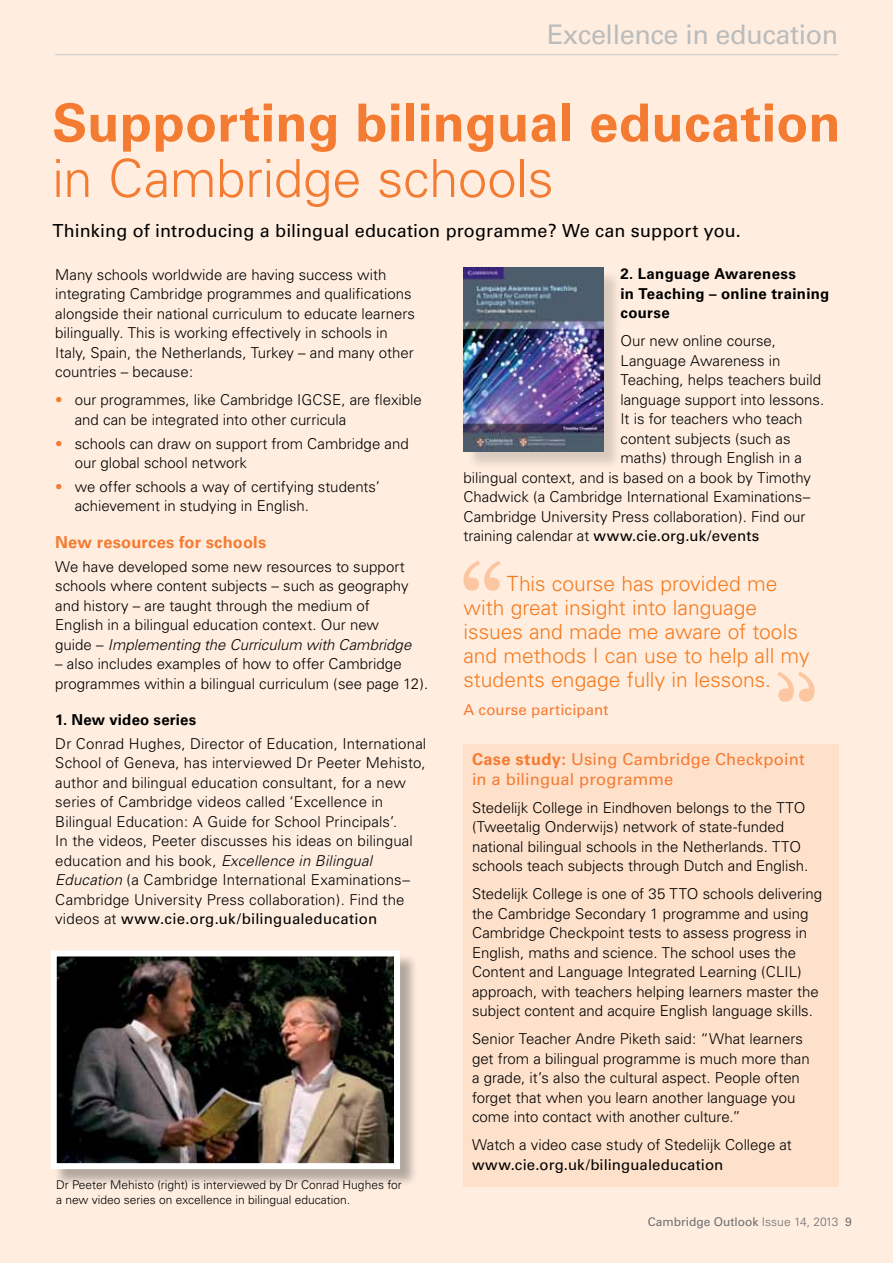
<style>
.page{position:relative;width:893px;height:1263px;background:#ffeee0}
.page>*{position:absolute;margin:0;border:0;box-sizing:border-box;transform-origin:0 0}
.t1{font:700 52.5px "Univers";letter-spacing:.005em;color:#f47b32}
.t2{font:300 52.5px "Univers";letter-spacing:-.005em;color:#f47b32}
.t3{font:27px "Univers";letter-spacing:-.015em;color:#babcbe}
.t4{font:300 21px/24px "Univers";color:#f47b20}
.t5{font:18px "Univers";letter-spacing:.005em;color:#000}
.t6{font:16.5px/19.5px "Univers";letter-spacing:.01em;color:#f47b32}
.t7{font:700 16.5px "Univers";letter-spacing:.01em;color:#f47b32}
.t8{font:300 15px/19.5px "Univers";color:#000}
.t9{font:15px "Univers";letter-spacing:.005em;color:#000}
.t10{font:700 15px/19.5px "Univers";letter-spacing:.02em;color:#000}
.t11{font:15px "Univers";letter-spacing:.01em;color:#f47b32}
.t12{font:300 12px/14.4px "Univers";color:#000}
.t13{font:12px "Univers";color:#6d6e71}
.s1{color:#f47b32}
.s2{font-style:italic}
.s3{font-weight:400}
.s4{font-weight:300}
.s5{font-weight:700}
</style>
<div class="page">
<hr style="left:55px;top:54px;width:783px;height:1px;background:#c7c9cb">
<svg style="left:463px;top:560px;width:38px;height:31px"></svg>
<svg style="left:777px;top:671px;width:37px;height:31px"></svg>
<div style="left:463px;top:744px;width:376px;height:442px;background:#fee1cb"></div>
<div style="left:466px;top:270px;width:156px;height:199px;background:#000;opacity:.15"></div>
<img style="left:463px;top:268px;width:140px;height:183px">
<div style="left:53px;top:953px;width:366px;height:235px;background:#000;opacity:.3"></div>
<img style="left:58px;top:957px;width:335px;height:205px">
<div style="left:51px;top:950px;width:349px;height:219px;border:6px solid #fff"></div>
<h2 class="t3" style="left:547px;top:19px;width:293px">Excellence in education</h2>
<h1 class="t1" style="left:52px;top:92px;width:790px">Supporting bilingual education</h1>
<h1 class="t2" style="left:52px;top:147px;width:503px">in Cambridge schools</h1>
<p class="t5" style="left:53px;top:220px;width:690px">Thinking of introducing a bilingual education programme? We can support you.</p>
<p class="t8" style="left:55px;top:265px;width:361px">Many schools worldwide are having success with integrating Cambridge programmes and qualifications alongside their national curriculum to educate learners bilingually. This is working effectively in schools in Italy, Spain, the Netherlands, Turkey – and many other countries – because:</p>
<p class="t8" style="left:75px;top:390px;width:349px;text-indent:-20px"><span class="s1">•</span> our programmes, like Cambridge IGCSE, are flexible and can be integrated into other curricula</p>
<p class="t8" style="left:75px;top:433px;width:335px;text-indent:-20px"><span class="s1">•</span> schools can draw on support from Cambridge and our global school network</p>
<p class="t8" style="left:75px;top:477px;width:307px;text-indent:-20px"><span class="s1">•</span> we offer schools a way of certifying students’ achievement in studying in English.</p>
<p class="t7" style="left:55px;top:532px;width:213px">New resources for schools</p>
<p class="t8" style="left:55px;top:556px;width:358px">We have developed some new resources to support schools where content subjects – such as geography and history – are taught through the medium of English in a bilingual education context. Our new guide – <span class="s2">Implementing the Curriculum with Cambridge</span></p>
<p class="t8" style="left:55px;top:654px;width:375px">– also includes examples of how to offer Cambridge programmes within a bilingual curriculum (see page 12).</p>
<p class="t10" style="left:55px;top:710px;width:143px">1. New video series</p>
<p class="t8" style="left:55px;top:734px;width:372px">Dr Conrad Hughes, Director of Education, International School of Geneva, has interviewed Dr Peeter Mehisto, author and bilingual education consultant, for a new series of Cambridge videos called ‘Excellence in Bilingual Education: A Guide for School Principals’.<br>In the videos, Peeter discusses his ideas on bilingual education and his book, <span class="s2">Excellence in Bilingual Education</span> (a Cambridge International Examinations– Cambridge University Press collaboration). Find the videos at <span class="s3">www.cie.org.uk/bilingualeducation</span></p>
<p class="t10" style="left:620px;top:264px;width:211px">2. Language Awareness<br>in Teaching – online training course</p>
<p class="t8" style="left:620px;top:331px;width:157px">Our new online course,</p>
<p class="t8" style="left:620px;top:351px;width:162px">Language Awareness in</p>
<p class="t8" style="left:620px;top:370px;width:202px">Teaching, helps teachers build</p>
<p class="t8" style="left:620px;top:390px;width:205px">language support into lessons.</p>
<p class="t8" style="left:620px;top:409px;width:184px">It is for teachers who teach</p>
<p class="t8" style="left:620px;top:429px;width:172px">content subjects (such as</p>
<p class="t8" style="left:620px;top:448px;width:183px">maths) through English in a</p>
<p class="t8" style="left:463px;top:468px;width:349px">bilingual context, and is based on a book by Timothy</p>
<p class="t8" style="left:463px;top:487px;width:348px">Chadwick (a Cambridge International Examinations–</p>
<p class="t8" style="left:463px;top:507px;width:343px">Cambridge University Press collaboration). Find our</p>
<p class="t9" style="left:463px;top:527px;width:297px"><span class="s4">training calendar at</span> www.cie.org.uk/events</p>
<h3 class="t4" style="left:463px;top:571px;width:347px;text-indent:43px">This course has provided me with great insight into language issues and made me aware of tools and methods I can use to help all my students engage fully in lessons.</h3>
<p class="t11" style="left:463px;top:700px;width:146px">A course participant</p>
<p class="t6" style="left:472px;top:749px;width:334px"><span class="s5">Case study:</span> Using Cambridge Checkpoint in a bilingual programme</p>
<p class="t8" style="left:472px;top:797px;width:338px">Stedelijk College in Eindhoven belongs to the TTO (Tweetalig Onderwijs) network of state-funded national bilingual schools in the Netherlands. TTO schools teach subjects through Dutch and English.</p>
<p class="t8" style="left:472px;top:884px;width:352px">Stedelijk College is one of 35 TTO schools delivering the Cambridge Secondary 1 programme and using Cambridge Checkpoint tests to assess progress in English, maths and science. The school uses the Content and Language Integrated Learning (CLIL) approach, with teachers helping learners master the subject content and acquire English language skills.</p>
<p class="t8" style="left:472px;top:1029px;width:339px">Senior Teacher Andre Piketh said: “What learners get from a bilingual programme is much more than a grade, it’s also the cultural aspect. People often forget that when you learn another language you come into contact with another culture.”</p>
<p class="t8" style="left:472px;top:1135px;width:321px">Watch a video case study of Stedelijk College at</p>
<p class="t9" style="left:472px;top:1155px;width:253px">www.cie.org.uk/bilingualeducation</p>
<p class="t12" style="left:56px;top:1178px;width:347px">Dr Peeter Mehisto (right) is interviewed by Dr Conrad Hughes for a new video series on excellence in bilingual education.</p>
<p class="t13" style="left:648px;top:1214px;width:205px">Cambridge Outlook <span class="s4">Issue 14, 2013</span> 9</p>
</div>
